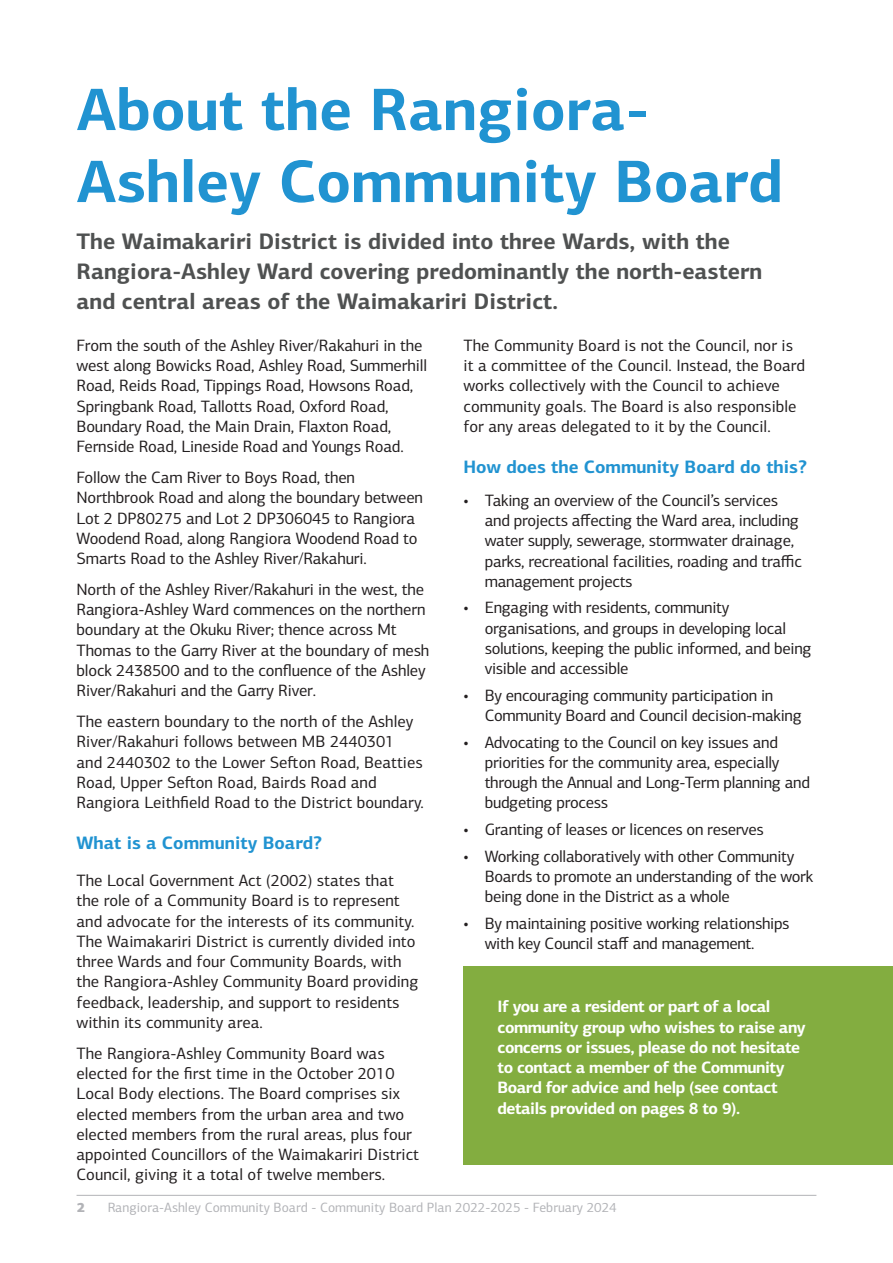
<style>
.page{position:relative;width:893px;height:1263px;background:#fff}
.page>*{position:absolute;margin:0;border:0;box-sizing:border-box;transform-origin:0 0}
.Page_Heading{font:700 60px/72px "PF Centro Sans Pro";color:#2193d1}
.Introduction_Sentence{font:700 22.5px/30px "PF Centro Sans Pro";color:#4f5151}
.Subheading_1{font:700 18px "PF Centro Sans Pro";color:#2193d1}
.Body_Copy{font:16.5px/20.2px "PF Centro Sans Pro";letter-spacing:-.01em;color:#231f20}
.Body_Copy-2{font:700 16.5px/20.2px "PF Centro Sans Pro";letter-spacing:-.03em;color:#fff}
.t1{font:13.5px "PF Centro Sans Pro";color:#b2b3b7}
.t2{font:900 13.5px "PF Centro Sans Pro";color:#b2b3b7}
</style>
<div class="page">
<div style="left:463px;top:966px;width:430px;height:198px;background:#83ad40"></div>
<hr style="left:77px;top:1195px;width:739px;height:1px;background:#b2b3b7">
<p class="Page_Heading" style="left:77px;top:73px;width:708px">About the Rangiora-<br>Ashley Community Board</p>
<p class="Introduction_Sentence" style="left:77px;top:226px;width:687px">The Waimakariri District is divided into three Wards, with the<br>Rangiora-Ashley Ward covering predominantly the north-eastern and central areas of the Waimakariri District.</p>
<p class="Body_Copy" style="left:77px;top:335px;width:352px">From the south of the Ashley River/Rakahuri in the west along Bowicks Road, Ashley Road, Summerhill Road, Reids Road, Tippings Road, Howsons Road, Springbank Road, Tallotts Road, Oxford Road, Boundary Road, the Main Drain, Flaxton Road, Fernside Road, Lineside Road and Youngs Road.</p>
<p class="Body_Copy" style="left:77px;top:467px;width:348px">Follow the Cam River to Boys Road, then Northbrook Road and along the boundary between Lot 2 DP80275 and Lot 2 DP306045 to Rangiora Woodend Road, along Rangiora Woodend Road to Smarts Road to the Ashley River/Rakahuri.</p>
<p class="Body_Copy" style="left:77px;top:579px;width:354px">North of the Ashley River/Rakahuri in the west, the Rangiora-Ashley Ward commences on the northern boundary at the Okuku River; thence across Mt Thomas to the Garry River at the boundary of mesh block 2438500 and to the confluence of the Ashley River/Rakahuri and the Garry River.</p>
<p class="Body_Copy" style="left:77px;top:711px;width:349px">The eastern boundary to the north of the Ashley River/Rakahuri follows between MB 2440301 and 2440302 to the Lower Sefton Road, Beatties Road, Upper Sefton Road, Bairds Road and Rangiora Leithfield Road to the District boundary.</p>
<p class="Subheading_1" style="left:77px;top:831px;width:247px">What is a Community Board?</p>
<p class="Body_Copy" style="left:77px;top:870px;width:343px">The Local Government Act (2002) states that the role of a Community Board is to represent and advocate for the interests of its community.<br>The Waimakariri District is currently divided into three Wards and four Community Boards, with the Rangiora-Ashley Community Board providing feedback, leadership, and support to residents within its community area.</p>
<p class="Body_Copy" style="left:77px;top:1043px;width:344px">The Rangiora-Ashley Community Board was elected for the first time in the October 2010<br>Local Body elections. The Board comprises six elected members from the urban area and two elected members from the rural areas, plus four appointed Councillors of the Waimakariri District Council, giving it a total of twelve members.</p>
<p class="Body_Copy" style="left:463px;top:335px;width:343px">The Community Board is not the Council, nor is it a committee of the Council. Instead, the Board works collectively with the Council to achieve community goals. The Board is also responsible for any areas delegated to it by the Council.</p>
<p class="Subheading_1" style="left:463px;top:455px;width:345px">How does the Community Board do this?</p>
<p class="Body_Copy" style="left:485px;top:490px;width:319px;text-indent:-21px">• Taking an overview of the Council’s services and projects affecting the Ward area, including water supply, sewerage, stormwater drainage, parks, recreational facilities, roading and traffic management projects</p>
<p class="Body_Copy" style="left:485px;top:598px;width:328px;text-indent:-21px">• Engaging with residents, community organisations, and groups in developing local solutions, keeping the public informed, and being visible and accessible</p>
<p class="Body_Copy" style="left:485px;top:685px;width:318px;text-indent:-21px">• By encouraging community participation in<br>Community Board and Council decision-making</p>
<p class="Body_Copy" style="left:485px;top:732px;width:327px;text-indent:-21px">• Advocating to the Council on key issues and priorities for the community area, especially through the Annual and Long-Term planning and budgeting process</p>
<p class="Body_Copy" style="left:463px;top:819px;width:302px">• Granting of leases or licences on reserves</p>
<p class="Body_Copy" style="left:485px;top:846px;width:330px;text-indent:-21px">• Working collaboratively with other Community<br>Boards to promote an understanding of the work being done in the District as a whole</p>
<p class="Body_Copy" style="left:485px;top:913px;width:306px;text-indent:-21px">• By maintaining positive working relationships with key Council staff and management.</p>
<p class="Body_Copy-2" style="left:497px;top:996px;width:310px">If you are a resident or part of a local community group who wishes to raise any concerns or issues, please do not hesitate to contact a member of the Community Board for advice and help (see contact details provided on pages 8 to 9).</p>
<p class="t2" style="left:77px;top:1198px;width:10px">2</p>
<p class="t1" style="left:107px;top:1199px;width:511px">Rangiora-Ashley Community Board - Community Board Plan 2022-2025 - February 2024</p>
</div>
